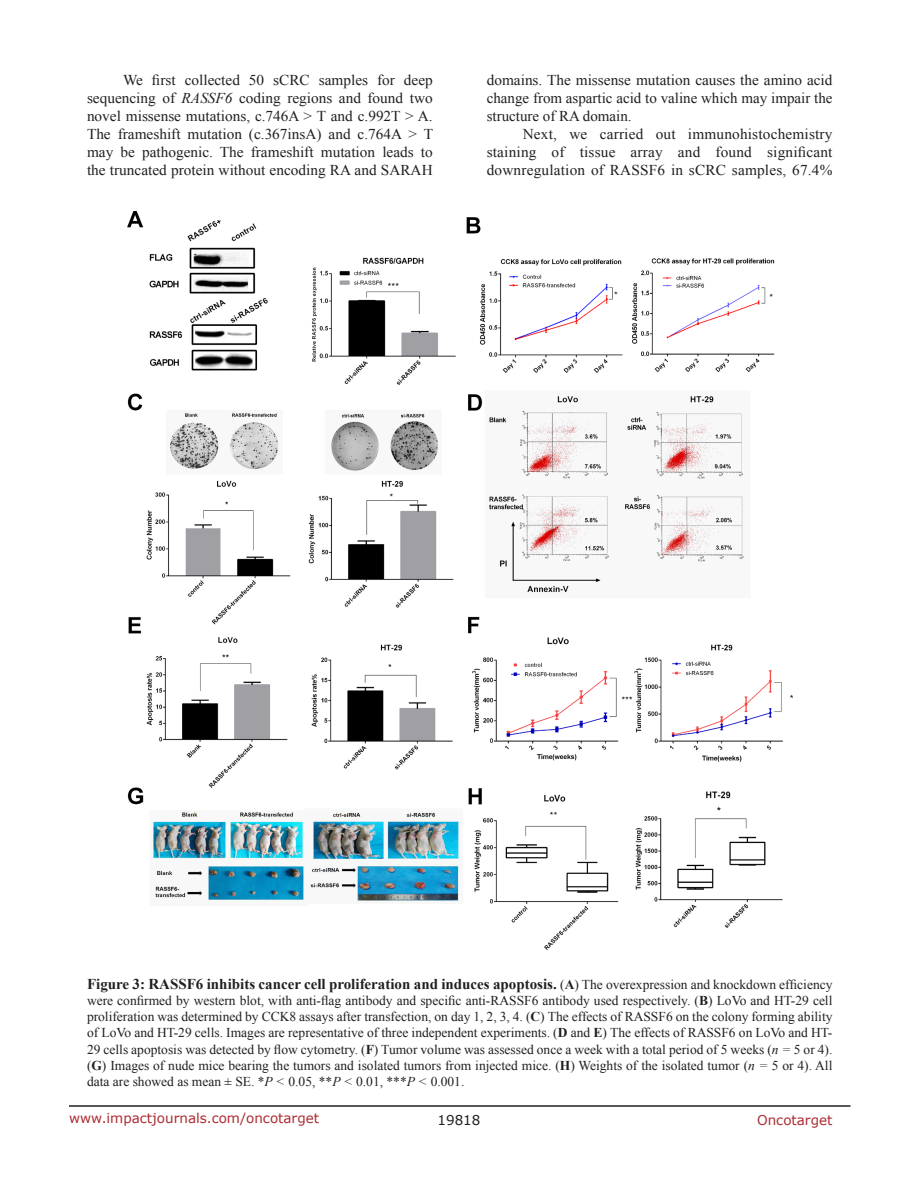
<style>
.page{position:relative;width:918px;height:1188px;background:#fff}
.page>*{position:absolute;margin:0;border:0;box-sizing:border-box;transform-origin:0 0}
.BodyText{font:15px/18px "Times New Roman";color:#221f22;text-align:justify}
.FigureText{font:700 15px "Times New Roman";color:#221f22}
.FigureText-2{font:13.5px/16.2px "Times New Roman";color:#221f22;text-align:justify}
.t1{font:13.5px "Verdana";color:#ac2b31}
.t2{font:13.5px "Verdana";color:#221f22}
.s1{font-style:italic}
.s2{font-weight:400;font-size:13.5px}
.s3{font-size:13.5px}
.s4{font-weight:700}
</style>
<div class="page">
<hr style="left:69px;top:1105px;width:781px;height:2px;background:#231f20">
<img style="left:127px;top:212px;width:665px;height:738px">
<p class="BodyText" style="left:87px;top:71px;width:348px;text-indent:36px">We first collected 50 sCRC samples for deep sequencing of <span class="s1">RASSF6</span> coding regions and found two novel missense mutations, c.746A &gt; T and c.992T &gt; A.<br>The frameshift mutation (c.367insA) and c.764A &gt; T may be pathogenic. The frameshift mutation leads to the truncated protein without encoding RA and SARAH</p>
<p class="BodyText" style="left:487px;top:71px;width:347px">domains. The missense mutation causes the amino acid change from aspartic acid to valine which may impair the structure of RA domain.</p>
<p class="BodyText" style="left:487px;top:125px;width:347px;text-indent:36px">Next, we carried out immunohistochemistry staining of tissue array and found significant downregulation of RASSF6 in sCRC samples, 67.4%</p>
<p class="FigureText" style="left:87px;top:973px;width:747px">Figure 3: RASSF6 inhibits cancer cell proliferation and induces apoptosis. <span class="s2">(</span><span class="s3">A</span><span class="s2">) The overexpression and knockdown efficiency</span></p>
<p class="FigureText-2" style="left:87px;top:992px;width:747px">were confirmed by western blot, with anti-flag antibody and specific anti-RASSF6 antibody used respectively. (<span class="s4">B</span>) LoVo and HT-29 cell proliferation was determined by CCK8 assays after transfection, on day 1, 2, 3, 4. (<span class="s4">C</span>) The effects of RASSF6 on the colony forming ability of LoVo and HT-29 cells. Images are representative of three independent experiments. (<span class="s4">D</span> and <span class="s4">E</span>) The effects of RASSF6 on LoVo and HT-29 cells apoptosis was detected by flow cytometry. (<span class="s4">F</span>) Tumor volume was assessed once a week with a total period of 5 weeks (<span class="s1">n =</span> 5 or 4). (<span class="s4">G</span>) Images of nude mice bearing the tumors and isolated tumors from injected mice. (<span class="s4">H</span>) Weights of the isolated tumor (<span class="s1">n =</span> 5 or 4). All data are showed as mean ± SE. *<span class="s1">P &lt;</span> 0.05, **<span class="s1">P &lt;</span> 0.01, ***<span class="s1">P &lt;</span> 0.001.</p>
<p class="t1" style="left:69px;top:1109px;width:252px">www.impactjournals.com/oncotarget</p>
<p class="t2" style="left:438px;top:1111px;width:44px">19818</p>
<p class="t1" style="left:757px;top:1111px;width:77px">Oncotarget</p>
</div>
